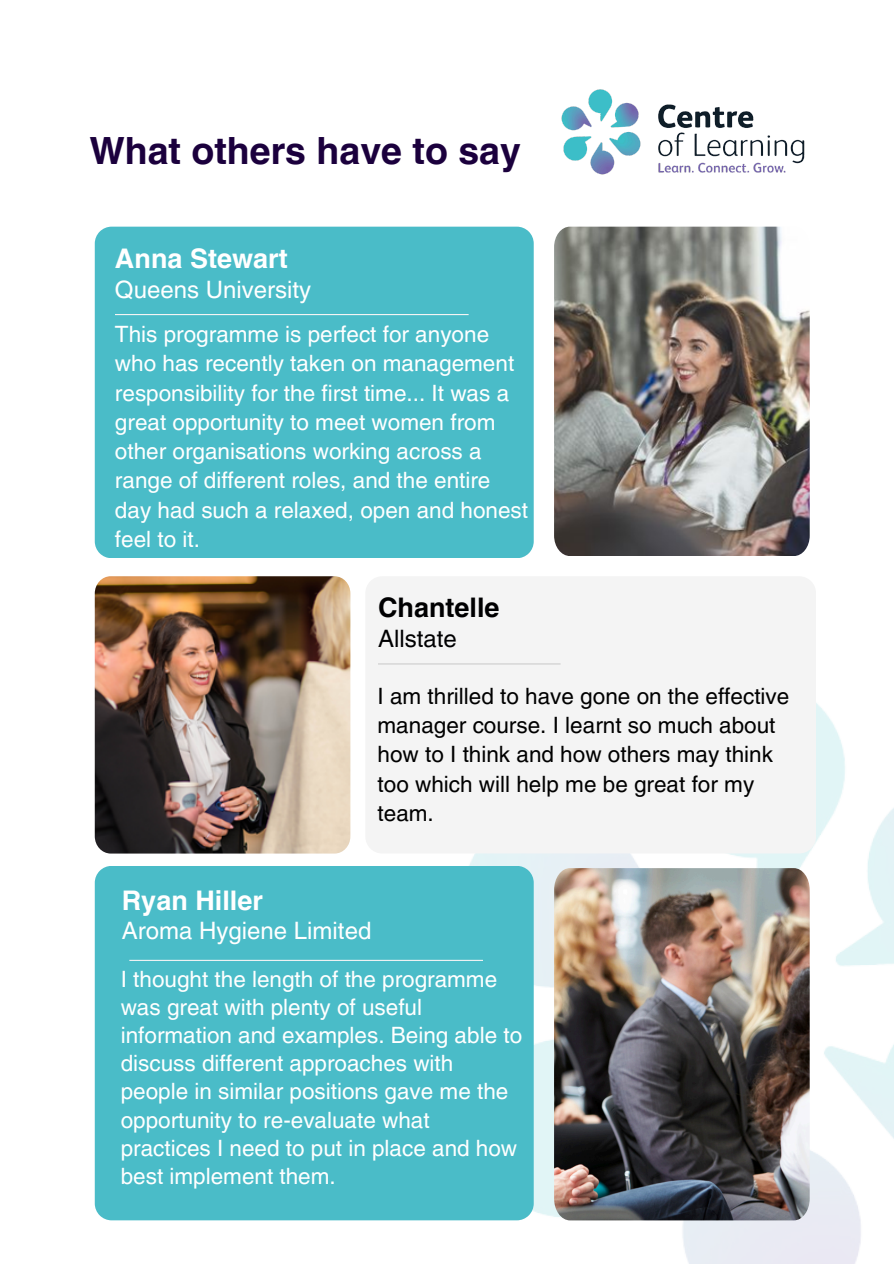
<style>
.page{position:relative;width:894px;height:1264px;background:#fff}
.page>*{position:absolute;margin:0;border:0;box-sizing:border-box;transform-origin:0 0}
.t1{font:700 37.5px "Helvetica LT Pro";color:#1b003d}
.t2{font:700 27px "Helvetica LT Pro";color:#fff}
.t3{font:700 27px "Helvetica LT Pro";color:#000001}
.t4{font:24px "Helvetica LT Pro";color:#fff}
.t5{font:24px "Helvetica LT Pro";color:#000001}
.t6{font:22.5px/29.2px "Helvetica LT Pro";color:#fff}
.t7{font:22.5px/29.2px "Helvetica LT Pro";color:#000}
</style>
<div class="page">
<img style="left:458px;top:676px;width:435px;height:587px">
<img style="left:561px;top:89px;width:243px;height:86px">
<div style="left:95px;top:227px;width:438px;height:331px;background:#4abcc8"></div>
<hr style="left:115px;top:314px;width:353px;height:1px;background:#f4f4f4">
<div style="left:366px;top:577px;width:449px;height:276px;background:#f4f4f4"></div>
<hr style="left:378px;top:663px;width:182px;height:1px;background:#ccc">
<img style="left:95px;top:576px;width:255px;height:277px;border-radius:17px">
<img style="left:554px;top:227px;width:255px;height:329px">
<div style="left:95px;top:865px;width:438px;height:355px;background:#4abcc8"></div>
<hr style="left:129px;top:959px;width:354px;height:1px;background:#f4f4f4">
<img style="left:554px;top:868px;width:255px;height:352px">
<p class="t1" style="left:89px;top:137px;width:433px">What others have to say</p>
<p class="t2" style="left:115px;top:248px;width:174px">Anna Stewart</p>
<p class="t4" style="left:115px;top:280px;width:198px">Queens University</p>
<p class="t6" style="left:115px;top:322px;width:414px">This programme is perfect for anyone who has recently taken on management responsibility for the first time... It was a great opportunity to meet women from other organisations working across a range of different roles, and the entire day had such a relaxed, open and honest feel to it.</p>
<h2 class="t3" style="left:378px;top:598px;width:123px">Chantelle</h2>
<p class="t5" style="left:378px;top:629px;width:80px">Allstate</p>
<p class="t2" style="left:122px;top:891px;width:143px">Ryan Hiller</p>
<p class="t7" style="left:377px;top:683px;width:413px">I am thrilled to have gone on the effective manager course. I learnt so much about how to I think and how others may think too which will help me be great for my team.</p>
<p class="t4" style="left:122px;top:921px;width:251px">Aroma Hygiene Limited</p>
<p class="t6" style="left:121px;top:967px;width:403px;line-height:28.2px">I thought the length of the programme was great with plenty of useful information and examples. Being able to discuss different approaches with people in similar positions gave me the opportunity to re-evaluate what practices I need to put in place and how best implement them.</p>
</div>
